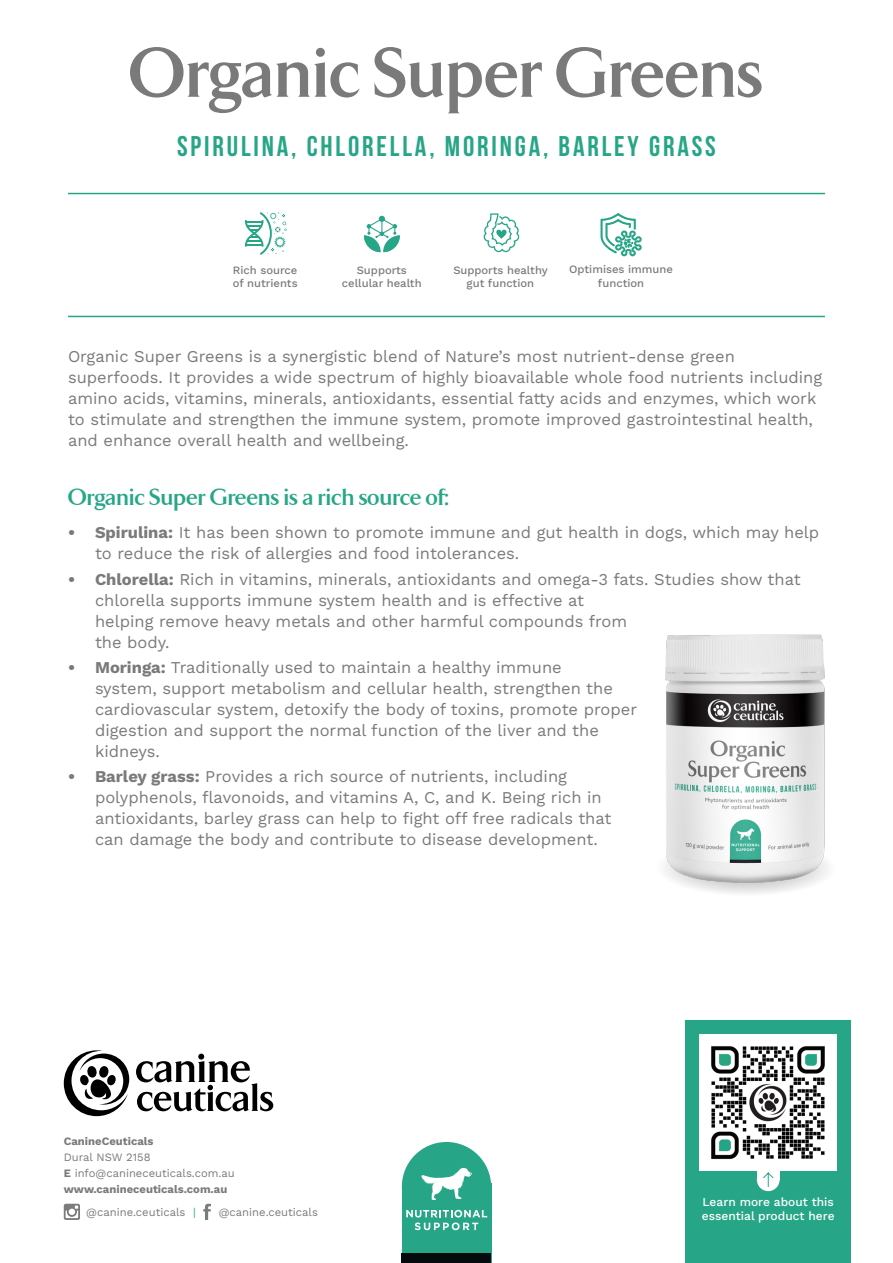
<style>
.page{position:relative;width:893px;height:1263px;background:#fff}
.page>*{position:absolute;margin:0;border:0;box-sizing:border-box;transform-origin:0 0}
.t1{font:700 72px "Arrow";color:#7a7a7a}
.t2{font:700 28.5px "Bebas Neue";letter-spacing:.1em;color:#27a687}
.t3{font:700 24px "Arrow";color:#27a687}
.t4{font:16.5px/21px "Work Sans";color:#7a7a7a}
.t5{font:500 12px/13.5px "Work Sans";color:#fff}
.t6{font:500 11.25px/13.5px "Work Sans";color:#7a7b7b;text-align:center}
.t7{font:700 11.25px/16.2px "Work Sans";color:#7a7b7b}
.t8{font:11.25px "Work Sans";color:#7a7b7b}
.s1{font-weight:700}
.s2{font-weight:400}
.s3{color:#27a687}
</style>
<div class="page">
<div style="left:685px;top:1020px;width:165px;height:243px;background:#27a687"></div>
<svg style="left:136px;top:1054px;width:137px;height:57px"></svg>
<svg style="left:64px;top:1050px;width:65px;height:66px"></svg>
<svg style="left:64px;top:1204px;width:16px;height:16px"></svg>
<svg style="left:203px;top:1204px;width:8px;height:16px"></svg>
<img style="left:700px;top:1035px;width:136px;height:136px">
<div style="left:757px;top:1160px;width:23px;height:20px;background:#fff"></div>
<div style="left:757px;top:1168px;width:23px;height:23px;background:#fff;border-radius:50%"></div>
<svg style="left:763px;top:1172px;width:11px;height:15px"></svg>
<hr style="left:68px;top:316px;width:757px;height:1px;background:#27a687">
<hr style="left:68px;top:193px;width:757px;height:1px;background:#27a687">
<img style="left:665px;top:634px;width:162px;height:260px">
<div style="left:402px;top:1184px;width:89px;height:79px;background:#27a687"></div>
<div style="left:402px;top:1254px;width:89px;height:9px;background:#050a0d"></div>
<div style="left:402px;top:1142px;width:89px;height:89px;background:#27a687;border-radius:50%"></div>
<svg style="left:406px;top:1210px;width:81px;height:20px"></svg>
<svg style="left:421px;top:1167px;width:51px;height:33px"></svg>
<svg style="left:245px;top:212px;width:42px;height:43px"></svg>
<svg style="left:364px;top:216px;width:36px;height:36px"></svg>
<svg style="left:484px;top:213px;width:35px;height:39px"></svg>
<svg style="left:601px;top:213px;width:41px;height:43px"></svg>
<p class="t1" style="left:129px;top:33px;width:636px">Organic Super Greens</p>
<p class="t2" style="left:177px;top:130px;width:540px">SPIRULINA, CHLORELLA, MORINGA, BARLEY GRASS</p>
<p class="t6" style="left:342px;top:263px;width:81px">Supports cellular health</p>
<p class="t6" style="left:569px;top:262px;width:105px">Optimises immune function</p>
<p class="t6" style="left:233px;top:263px;width:67px;text-align:left">Rich source of nutrients</p>
<p class="t6" style="left:453px;top:263px;width:96px">Supports healthy gut function</p>
<p class="t4" style="left:68px;top:346px;width:756px">Organic Super Greens is a synergistic blend of Nature’s most nutrient-dense green superfoods. It provides a wide spectrum of highly bioavailable whole food nutrients including amino acids, vitamins, minerals, antioxidants, essential fatty acids and enzymes, which work to stimulate and strengthen the immune system, promote improved gastrointestinal health, and enhance overall health and wellbeing.</p>
<p class="t3" style="left:68px;top:483px;width:382px">Organic Super Greens is a rich source of:</p>
<p class="t4" style="left:95px;top:522px;width:726px;text-indent:-27px"><span class="s1">• Spirulina:</span> It has been shown to promote immune and gut health in dogs, which may help to reduce the risk of allergies and food intolerances.</p>
<p class="t4" style="left:95px;top:568px;width:707px;text-indent:-27px"><span class="s1">• Chlorella:</span> Rich in vitamins, minerals, antioxidants and omega-3 fats. Studies show that chlorella supports immune system health and is effective at<br>helping remove heavy metals and other harmful compounds from<br>the body.</p>
<p class="t4" style="left:95px;top:656px;width:543px;text-indent:-27px"><span class="s1">• Moringa:</span> Traditionally used to maintain a healthy immune<br>system, support metabolism and cellular health, strengthen the cardiovascular system, detoxify the body of toxins, promote proper digestion and support the normal function of the liver and the kidneys.</p>
<p class="t4" style="left:95px;top:765px;width:518px;text-indent:-27px"><span class="s1">• Barley grass:</span> Provides a rich source of nutrients, including polyphenols, flavonoids, and vitamins A, C, and K. Being rich in antioxidants, barley grass can help to fight off free radicals that can damage the body and contribute to disease development.</p>
<p class="t7" style="left:64px;top:1132px;width:91px">CanineCeuticals<br><span class="s2">Dural NSW 2158</span></p>
<p class="t7" style="left:64px;top:1165px;width:172px">E <span class="s2">info@canineceuticals.com.au </span>www.canineceuticals.com.au</p>
<p class="t8" style="left:86px;top:1203px;width:111px">@canine.ceuticals <span class="s3">|</span></p>
<p class="t8" style="left:219px;top:1203px;width:101px">@canine.ceuticals</p>
<p class="t5" style="left:702px;top:1195px;width:134px">Learn more about this essential product here</p>
</div>
